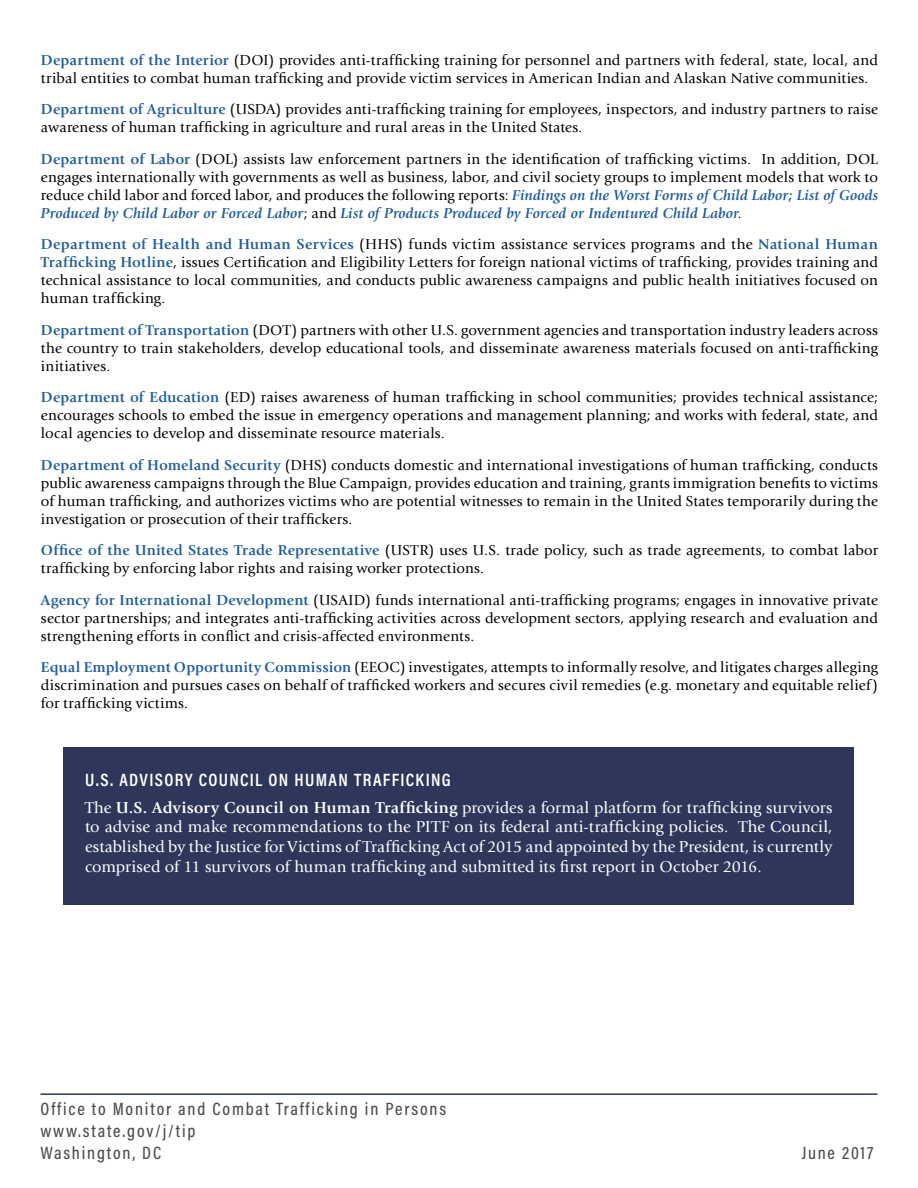
<style>
.page{position:relative;width:918px;height:1188px;background:#fff}
.page>*{position:absolute;margin:0;border:0;box-sizing:border-box;transform-origin:0 0}
.t1{font:500 18px/21.6px "Acumin Pro Cond";letter-spacing:.1em;color:#4d4d4f}
.t2{font:600 18px "Acumin Pro Cond";letter-spacing:.075em;color:#fff}
.t3{font:16.5px/19.8px "Giovanni Std";letter-spacing:.005em;color:#fff;text-align:justify}
.t4{font:15px/18px "Giovanni Std";letter-spacing:.01em;color:#000;text-align:justify}
.s1{font-weight:700;color:#215e9e}
.s2{font-weight:700;font-style:italic;color:#215e9e}
.s3{font-weight:700}
</style>
<div class="page">
<hr style="left:40px;top:1093px;width:838px;height:2px;background:#2e375b">
<div style="left:64px;top:747px;width:790px;height:158px;background:#2e375b"></div>
<p class="t4" style="left:41px;top:51px;width:839px"><span class="s1">Department of the Interior</span> (DOI) provides anti-trafficking training for personnel and partners with federal, state, local, and tribal entities to combat human trafficking and provide victim services in American Indian and Alaskan Native communities.</p>
<p class="t4" style="left:41px;top:101px;width:839px"><span class="s1">Department of Agriculture</span> (USDA) provides anti-trafficking training for employees, inspectors, and industry partners to raise awareness of human trafficking in agriculture and rural areas in the United States.</p>
<p class="t4" style="left:41px;top:150px;width:839px"><span class="s1">Department of Labor</span> (DOL) assists law enforcement partners in the identification of trafficking victims. In addition, DOL engages internationally with governments as well as business, labor, and civil society groups to implement models that work to reduce child labor and forced labor, and produces the following reports: <span class="s2">Findings on the Worst Forms of Child Labor; List of Goods Produced by Child Labor or Forced Labor</span>; and <span class="s2">List of Products Produced by Forced or Indentured Child Labor</span>.</p>
<p class="t4" style="left:41px;top:236px;width:839px"><span class="s1">Department of Health and Human Services</span> (HHS) funds victim assistance services programs and the <span class="s1">National Human Trafficking Hotline</span>, issues Certification and Eligibility Letters for foreign national victims of trafficking, provides training and technical assistance to local communities, and conducts public awareness campaigns and public health initiatives focused on human trafficking.</p>
<p class="t4" style="left:41px;top:321px;width:839px"><span class="s1">Department of Transportation</span> (DOT) partners with other U.S. government agencies and transportation industry leaders across the country to train stakeholders, develop educational tools, and disseminate awareness materials focused on anti-trafficking initiatives.</p>
<p class="t4" style="left:41px;top:389px;width:839px"><span class="s1">Department of Education</span> (ED) raises awareness of human trafficking in school communities; provides technical assistance; encourages schools to embed the issue in emergency operations and management planning; and works with federal, state, and local agencies to develop and disseminate resource materials.</p>
<p class="t4" style="left:41px;top:456px;width:839px"><span class="s1">Department of Homeland Security</span> (DHS) conducts domestic and international investigations of human trafficking, conducts public awareness campaigns through the Blue Campaign, provides education and training, grants immigration benefits to victims of human trafficking, and authorizes victims who are potential witnesses to remain in the United States temporarily during the investigation or prosecution of their traffickers.</p>
<p class="t4" style="left:41px;top:542px;width:839px"><span class="s1">Office of the United States Trade Representative</span> (USTR) uses U.S. trade policy, such as trade agreements, to combat labor trafficking by enforcing labor rights and raising worker protections.</p>
<p class="t4" style="left:41px;top:591px;width:839px"><span class="s1">Agency for International Development</span> (USAID) funds international anti-trafficking programs; engages in innovative private sector partnerships; and integrates anti-trafficking activities across development sectors, applying research and evaluation and strengthening efforts in conflict and crisis-affected environments.</p>
<p class="t4" style="left:41px;top:659px;width:839px"><span class="s1">Equal Employment Opportunity Commission</span> (EEOC) investigates, attempts to informally resolve, and litigates charges alleging discrimination and pursues cases on behalf of trafficked workers and secures civil remedies (e.g. monetary and equitable relief) for trafficking victims.</p>
<p class="t2" style="left:85px;top:768px;width:367px">U.S. ADVISORY COUNCIL ON HUMAN TRAFFICKING</p>
<p class="t3" style="left:85px;top:797px;width:749px">The <span class="s3">U.S. Advisory Council on Human Trafficking</span> provides a formal platform for trafficking survivors to advise and make recommendations to the PITF on its federal anti-trafficking policies. The Council, established by the Justice for Victims of Trafficking Act of 2015 and appointed by the President, is currently comprised of 11 survivors of human trafficking and submitted its first report in October 2016.</p>
<p class="t1" style="left:40px;top:1098px;width:407px">Office to Monitor and Combat Trafficking in Persons www.state.gov/j/tip<br>Washington, DC</p>
<p class="t1" style="left:802px;top:1141px;width:73px">June 2017</p>
</div>
